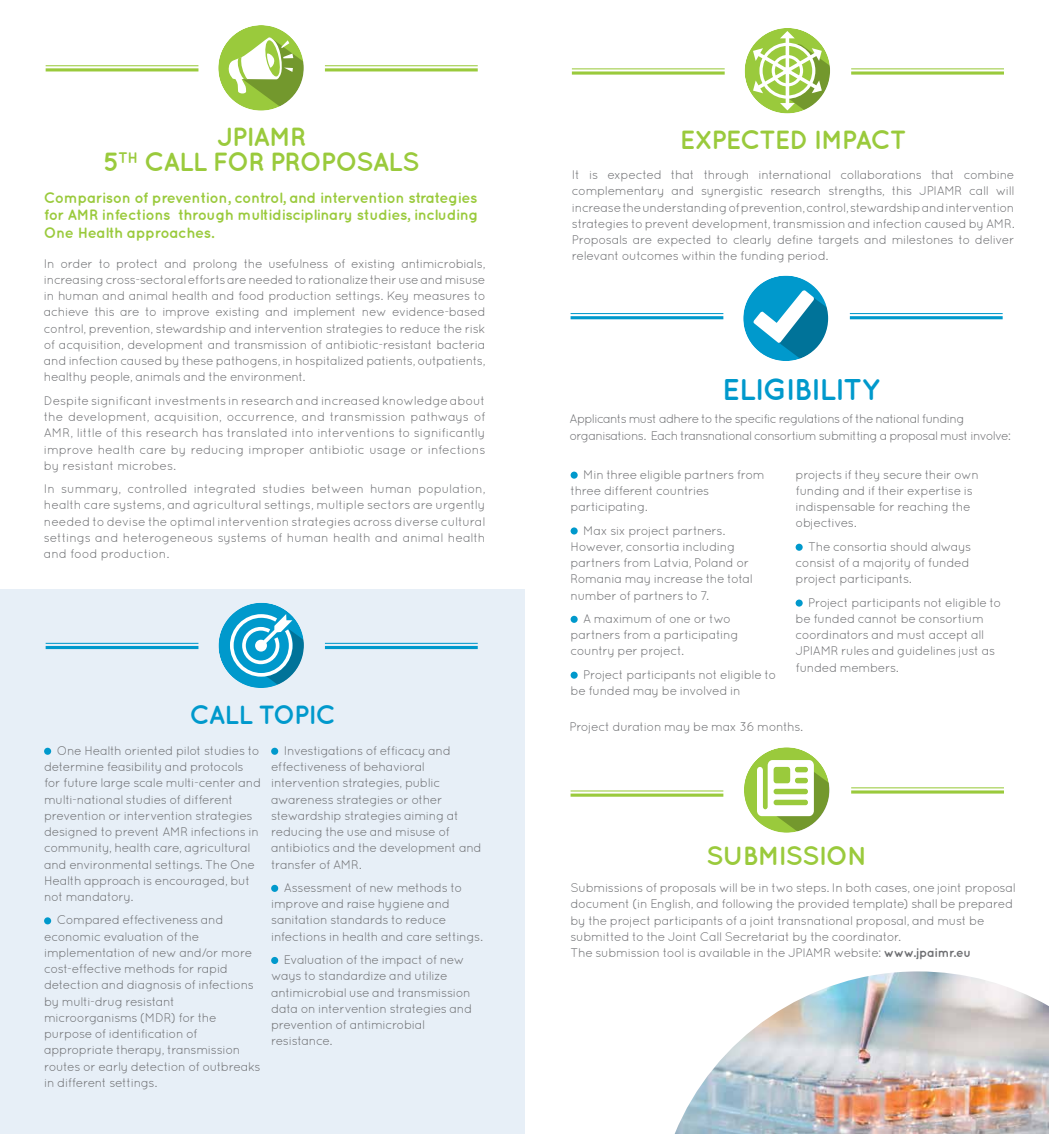
<style>
.page{position:relative;width:1049px;height:1134px;background:#fff}
.page>*{position:absolute;margin:0;border:0;box-sizing:border-box;transform-origin:0 0}
.t1{font:700 30px "Quicksand";letter-spacing:-.035em;color:#09c}
.t2{font:700 26.25px/25px "Quicksand";letter-spacing:-.04em;color:#9aca3c;text-align:right}
.t3{font:700 26.25px "Quicksand";letter-spacing:-.04em;color:#09c}
.t4{font:700 15px/17.5px "Quicksand";letter-spacing:-.03em;color:#9aca3c;text-align:justify}
.t5{font:12.5px/16.2px "Quicksand";letter-spacing:-.035em;color:#6d6e71}
.t6{font:12.5px/16.2px "Quicksand";letter-spacing:-.06em;color:#6d6e71}
.s1{font-weight:700}
</style>
<div class="page">
<div style="left:0;top:590px;width:524px;height:544px;background:#e7eff7"></div>
<div style="left:218px;top:25px;width:86px;height:86px;background:#9aca3c;border-radius:50%"></div>
<svg style="left:228px;top:37px;width:76px;height:74px"></svg>
<img style="left:675px;top:971px;width:374px;height:163px">
<hr style="left:46px;top:65px;width:152px;height:1px;background:#9aca3c">
<hr style="left:46px;top:68px;width:152px;height:3px;background:#9aca3c">
<hr style="left:325px;top:65px;width:153px;height:1px;background:#9aca3c">
<hr style="left:325px;top:68px;width:153px;height:3px;background:#9aca3c">
<div style="left:744px;top:28px;width:86px;height:86px;background:#9aca3c;border-radius:50%"></div>
<svg style="left:785px;top:38px;width:4px;height:6px"></svg>
<svg style="left:780px;top:31px;width:15px;height:7px"></svg>
<svg style="left:753px;top:44px;width:77px;height:70px"></svg>
<div style="left:783px;top:67px;width:8px;height:8px;background:#fff;border-radius:50%"></div>
<hr style="left:572px;top:68px;width:153px;height:1px;background:#9aca3c">
<svg style="left:572px;top:71px;width:153px;height:4px"></svg>
<hr style="left:851px;top:68px;width:153px;height:1px;background:#9aca3c">
<svg style="left:851px;top:71px;width:153px;height:4px"></svg>
<div style="left:218px;top:603px;width:86px;height:85px;background:#09c;border-radius:50%"></div>
<svg style="left:230px;top:614px;width:74px;height:74px"></svg>
<hr style="left:46px;top:643px;width:152px;height:1px;background:#09c">
<hr style="left:46px;top:646px;width:152px;height:3px;background:#09c">
<hr style="left:325px;top:643px;width:153px;height:1px;background:#09c">
<hr style="left:325px;top:646px;width:153px;height:3px;background:#09c">
<div style="left:743px;top:275px;width:86px;height:86px;background:#09c;border-radius:50%"></div>
<svg style="left:753px;top:290px;width:76px;height:71px"></svg>
<hr style="left:570px;top:313px;width:153px;height:1px;background:#09c">
<hr style="left:570px;top:316px;width:153px;height:3px;background:#09c">
<hr style="left:850px;top:313px;width:153px;height:1px;background:#09c">
<hr style="left:850px;top:316px;width:153px;height:3px;background:#09c">
<div style="left:571px;top:472px;width:7px;height:7px;background:#09c;border-radius:50%"></div>
<div style="left:571px;top:527px;width:7px;height:7px;background:#09c;border-radius:50%"></div>
<div style="left:571px;top:616px;width:7px;height:7px;background:#09c;border-radius:50%"></div>
<div style="left:571px;top:672px;width:7px;height:7px;background:#09c;border-radius:50%"></div>
<hr style="left:570px;top:790px;width:153px;height:1px;background:#9aca3c">
<svg style="left:570px;top:793px;width:153px;height:4px"></svg>
<hr style="left:851px;top:787px;width:153px;height:1px;background:#9aca3c">
<hr style="left:851px;top:790px;width:153px;height:3px;background:#9aca3c">
<div style="left:744px;top:747px;width:85px;height:86px;background:#9aca3c;border-radius:50%"></div>
<svg style="left:757px;top:760px;width:73px;height:73px"></svg>
<div style="left:44px;top:748px;width:7px;height:7px;background:#09c;border-radius:50%"></div>
<div style="left:44px;top:917px;width:7px;height:7px;background:#09c;border-radius:50%"></div>
<div style="left:271px;top:748px;width:7px;height:7px;background:#09c;border-radius:50%"></div>
<div style="left:271px;top:885px;width:7px;height:7px;background:#09c;border-radius:50%"></div>
<div style="left:271px;top:957px;width:7px;height:7px;background:#09c;border-radius:50%"></div>
<div style="left:795px;top:544px;width:8px;height:7px;background:#09c;border-radius:50%"></div>
<svg style="left:795px;top:599px;width:8px;height:8px"></svg>
<h2 class="t2" style="left:104px;top:124px;width:204px">JPIAMR<br>5<sup>th</sup> Call for Propo</h2>
<h2 class="t2" style="left:356px;top:149px;width:65px">sals</h2>
<p class="t4" style="left:44px;top:188px;width:436px">Comparison of prevention, control, and intervention strategies for AMR infections through multidisciplinary studies, including One Health approaches.</p>
<p class="t5" style="left:44px;top:255px;width:443px;text-align:justify">I n order to protect and prolong the usefulness of existing antimicrobials, increasing cross-sectoral efforts are needed to rationalize their use and misuse in human and animal health and food production settings. Key measures to achieve this are to improve existing and implement new evidence-based control, prevention, stewardship and intervention strategies to reduce the risk of acquisition, development and transmission of antibiotic-resistant bacteria and infection caused by these pathogens, in hospitalized patients, outpatients, healthy people, animals and the environment.</p>
<p class="t5" style="left:44px;top:392px;width:443px;text-align:justify">Despite significant investments in research and increased knowledge about the development, acquisition, occurrence, and transmission pathways of AMR, little of this research has translated into interventions to significantly improve health care by reducing improper antibiotic usage or infections by resistant microbes.</p>
<p class="t5" style="left:44px;top:480px;width:443px;text-align:justify">I n summary, controlled integrated studies between human population, health care systems, and agricultural settings, multiple sectors are urgently needed to devise the optimal intervention strategies across diverse cultural settings and heterogeneous systems of human health and animal health and food production.</p>
<h2 class="t3" style="left:190px;top:699px;width:143px">Call Topic</h2>
<p class="t5" style="left:44px;top:742px;width:219px;text-indent:13px">One Health oriented pilot studies to determine feasibility and protocols for future large scale multi-center and multi-national studies of different prevention or intervention strategies designed to prevent AMR infections in community, health care, agricultural and environmental settings. The One Health approach is encouraged, but not mandatory.</p>
<p class="t5" style="left:44px;top:912px;width:218px;text-indent:13px">Compared effectiveness and economic evaluation of the implementation of new and/or more cost-effective methods for rapid detection and diagnosis of infections by multi-drug resistant microorganisms (MDR) for the purpose of identification of appropriate therapy, transmission routes or early detection of outbreaks in different settings.</p>
<p class="t5" style="left:271px;top:742px;width:212px;text-indent:13px">I nvestigations of efficacy and effectiveness of behavioral intervention strategies, public awareness strategies or other stewardship strategies aiming at reducing the use and misuse of antibiotics and the development and transfer of AMR.</p>
<p class="t5" style="left:271px;top:879px;width:213px;text-indent:13px">Assessment of new methods to improve and raise hygiene and sanitation standards to reduce infections in health and care settings.</p>
<p class="t5" style="left:271px;top:951px;width:203px;text-indent:13px">Evaluation of the impact of new ways to standardize and utilize antimicrobial use and transmission data on intervention strategies and prevention of antimicrobial resistance.</p>
<h2 class="t2" style="left:680px;top:126px;width:209px">Expected Impact</h2>
<p class="t5" style="left:572px;top:167px;width:444px;text-align:justify">It is expected that through international collaborations that combine complementary and synergistic research strengths, this JPIAMR call will increase the understanding of prevention, control, stewardship and intervention strategies to prevent development, transmission and infection caused by AMR.<br>Proposals are expected to clearly define targets and milestones to deliver relevant outcomes within the funding period.</p>
<h1 class="t1" style="left:722px;top:371px;width:159px">Eligibility</h1>
<p class="t6" style="left:569px;top:411px;width:443px">Applicants must adhere to the specific regulations of the national funding organisations. Each transnational consortium submitting a proposal must involve:</p>
<p class="t5" style="left:571px;top:466px;width:196px;text-indent:13px">Min three eligible partners from three different countries participating.</p>
<p class="t5" style="left:571px;top:522px;width:184px;text-indent:13px">Max six project partners.<br>However, consortia including partners from Latvia, Poland or<br>Romania may increase the total number of partners to 7.</p>
<p class="t5" style="left:571px;top:610px;width:170px;text-indent:13px">A maximum of one or two partners from a participating country per project.</p>
<p class="t5" style="left:571px;top:666px;width:207px;text-indent:13px">Project participants not eligible to be funded may be involved in</p>
<p class="t5" style="left:795px;top:466px;width:185px">projects if they secure their own funding and if their expertise is indispensable for reaching the objectives.</p>
<p class="t5" style="left:795px;top:538px;width:177px;text-indent:13px">The consortia should always consist of a majority of funded project participants.</p>
<p class="t5" style="left:795px;top:594px;width:207px;text-indent:13px">Project participants not eligible to be funded cannot be consortium coordinators and must accept all<br>JPIAMR rules and guidelines just as funded members.</p>
<p class="t5" style="left:569px;top:719px;width:235px">Project duration may be max 36 months.</p>
<h2 class="t2" style="left:706px;top:842px;width:162px">Subm ission</h2>
<p class="t5" style="left:570px;top:879px;width:447px">Submissions of proposals will be in two steps. I n both cases, one joint proposal document (in English, and following the provided template) shall be prepared by the project participants of a joint transnational proposal, and must be submitted to the Joint Call Secretariat by the coordinator.<br>The submission tool is available in the JPIAMR website: <span class="s1">www.jpaimr.eu</span></p>
</div>
